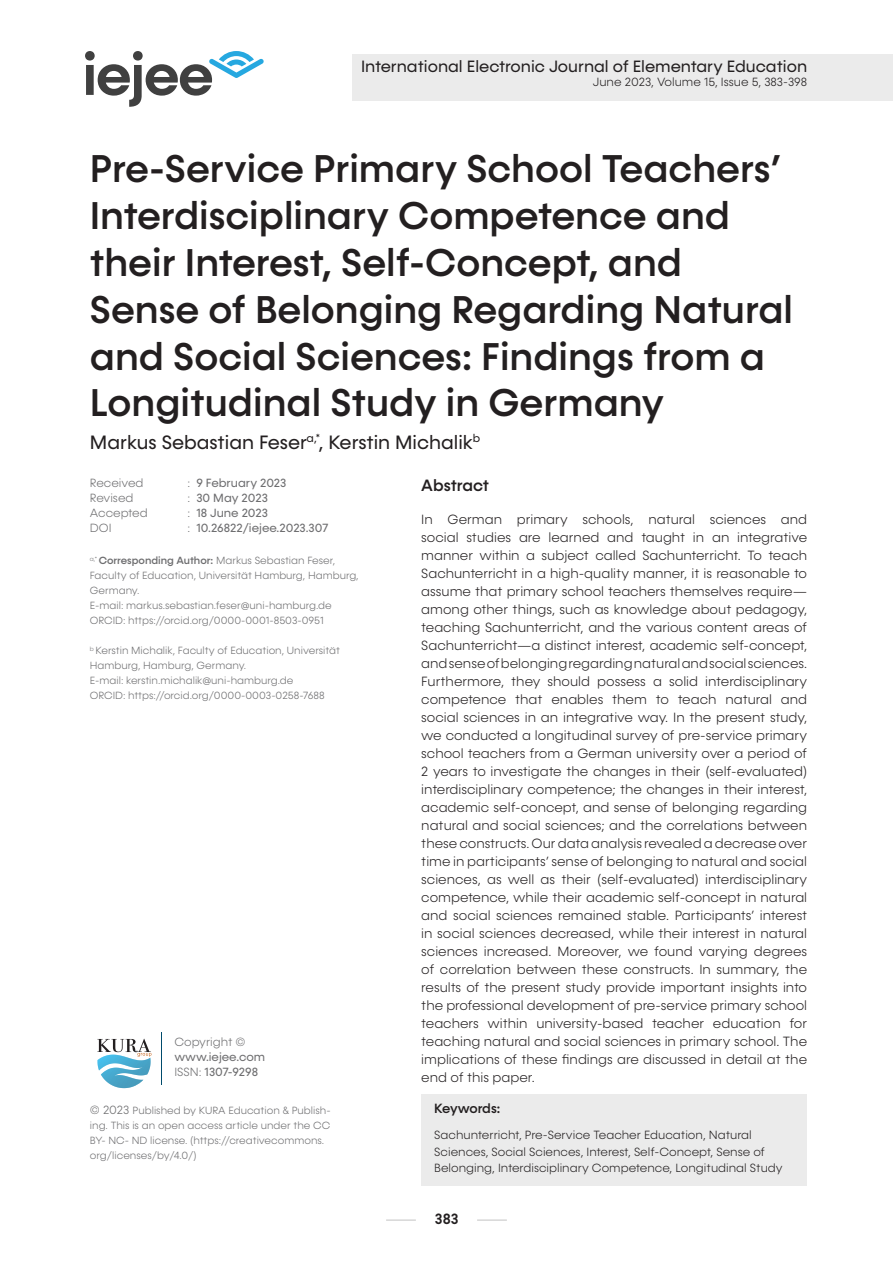
<style>
.page{position:relative;width:893px;height:1263px;background:#fff}
.page>*{position:absolute;margin:0;border:0;box-sizing:border-box;transform-origin:0 0}
.t1{font:500 39px/46.8px "Konnect";color:#231f20}
.t2{font:19.5px "Konnect";color:#231f20}
.t3{font:16.5px "Konnect";color:#231f20}
.t4{font:500 16.5px "Konnect";color:#231f20}
.t5{font:500 15px "Konnect";color:#231f20}
.Metin{font:300 13.5px/18px "Konnect";color:#231f20;text-align:justify}
.t6{font:500 13.5px "Konnect";letter-spacing:-.025em;color:#231f20}
.anahtar_kelimeler{font:300 12px/16.5px "Konnect";color:#231f20}
.t7{font:12px/15px "Konnect";color:#6e6e70}
.t8{font:300 12px "Konnect";color:#6e6e70}
.t9{font:300 10.5px/15px "Konnect";color:#6e6e70}
.s1{font-weight:300}
.s2{font-weight:500}
.s3{font-size:12px}
</style>
<div class="page">
<svg style="left:85px;top:51px;width:179px;height:56px"></svg>
<div style="left:352px;top:55px;width:541px;height:46px;background:#ebebeb"></div>
<hr style="left:386px;top:1220px;width:30px;height:1px;background:#c2c2c2">
<hr style="left:477px;top:1220px;width:30px;height:1px;background:#c2c2c2">
<hr style="left:161px;top:1033px;width:1px;height:52px;background:#004b6c">
<svg style="left:97px;top:1039px;width:54px;height:49px"></svg>
<div style="left:421px;top:1094px;width:386px;height:91px;background:#ebebeb"></div>
<p class="t3" style="left:361px;top:56px;width:448px">International Electronic Journal of Elementary Education</p>
<p class="anahtar_kelimeler" style="left:593px;top:74px;width:216px">June 2023, Volume 15, Issue 5, 383-398</p>
<p class="t1" style="left:90px;top:146px;width:705px">Pre-Service Primary School Teachers’ Interdisciplinary Competence and their Interest, Self-Concept, and Sense of Belonging Regarding Natural and Social Sciences: Findings from a Longitudinal Study in Germany</p>
<p class="t2" style="left:90px;top:431px;width:392px">Markus Sebastian Feser<sup>a,*</sup>, Kerstin Michalik<sup>b</sup></p>
<p class="t4" style="left:421px;top:476px;width:69px">Abstract</p>
<p class="Metin" style="left:421px;top:511px;width:387px">In German primary schools, natural sciences and social studies are learned and taught in an integrative manner within a subject called Sachunterricht. To teach Sachunterricht in a high-quality manner, it is reasonable to assume that primary school teachers themselves require— among other things, such as knowledge about pedagogy, teaching Sachunterricht, and the various content areas of Sachunterricht—a distinct interest, academic self-concept, and sense of belonging regarding natural and social sciences.<br>Furthermore, they should possess a solid interdisciplinary competence that enables them to teach natural and social sciences in an integrative way. In the present study, we conducted a longitudinal survey of pre-service primary school teachers from a German university over a period of 2 years to investigate the changes in their (self-evaluated) interdisciplinary competence; the changes in their interest, academic self-concept, and sense of belonging regarding natural and social sciences; and the correlations between these constructs. Our data analysis revealed a decrease over time in participants’ sense of belonging to natural and social sciences, as well as their (self-evaluated) interdisciplinary competence, while their academic self-concept in natural and social sciences remained stable. Participants’ interest in social sciences decreased, while their interest in natural sciences increased. Moreover, we found varying degrees of correlation between these constructs. In summary, the results of the present study provide important insights into the professional development of pre-service primary school teachers within university-based teacher education for teaching natural and social sciences in primary school. The implications of these findings are discussed in detail at the end of this paper.</p>
<p class="t6" style="left:434px;top:1100px;width:67px">Keywords:</p>
<p class="anahtar_kelimeler" style="left:434px;top:1127px;width:350px">Sachunterricht, Pre-Service Teacher Education, Natural<br>Sciences, Social Sciences, Interest, Self-Concept, Sense of<br>Belonging, Interdisciplinary Competence, Longitudinal Study</p>
<p class="t8" style="left:90px;top:476px;width:55px">Received</p>
<p class="t7" style="left:187px;top:476px;width:101px"><span class="s1">:</span> 9 February 2023</p>
<p class="t8" style="left:90px;top:491px;width:45px">Revised</p>
<p class="t7" style="left:187px;top:491px;width:82px"><span class="s1">:</span> 30 May 2023</p>
<p class="t8" style="left:90px;top:506px;width:59px">Accepted</p>
<p class="t7" style="left:187px;top:506px;width:82px"><span class="s1">:</span> 18 June 2023</p>
<p class="t8" style="left:90px;top:521px;width:23px">DOI</p>
<p class="t7" style="left:187px;top:521px;width:143px"><span class="s1">:</span> 10.26822/iejee.2023.307</p>
<p class="t9" style="left:90px;top:553px;width:270px"><sup>a,*</sup> <span class="s2">Corresponding Author:</span> Markus Sebastian Feser,<br>Faculty of Education, Universität Hamburg, Hamburg,<br>Germany.</p>
<p class="t9" style="left:90px;top:598px;width:243px">E-mail: markus.sebastian.feser@uni-hamburg.de</p>
<p class="t9" style="left:90px;top:613px;width:236px">ORCID: https://orcid.org/0000-0001-8503-0951</p>
<p class="t9" style="left:90px;top:643px;width:252px"><sup>b</sup> Kerstin Michalik, Faculty of Education, Universität<br>Hamburg, Hamburg, Germany.</p>
<p class="t9" style="left:90px;top:673px;width:205px">E-mail: kerstin.michalik@uni-hamburg.de</p>
<p class="t9" style="left:90px;top:688px;width:236px">ORCID: https://orcid.org/0000-0003-0258-7688</p>
<p class="t8" style="left:174px;top:1035px;width:73px">Copyright ©</p>
<p class="t7" style="left:174px;top:1050px;width:92px">www.iejee.com<br><span class="s1">ISSN:</span> 1307-9298</p>
<p class="t9" style="left:90px;top:1103px;width:242px"><span class="s3">© 2023</span> Published by KURA Education &amp; Publish&shy;ing. This is an open access article under the CC BY- NC- ND license. (https://creativecommons. org/licenses/by/4.0/)</p>
<p class="t5" style="left:435px;top:1210px;width:25px">383</p>
</div>
